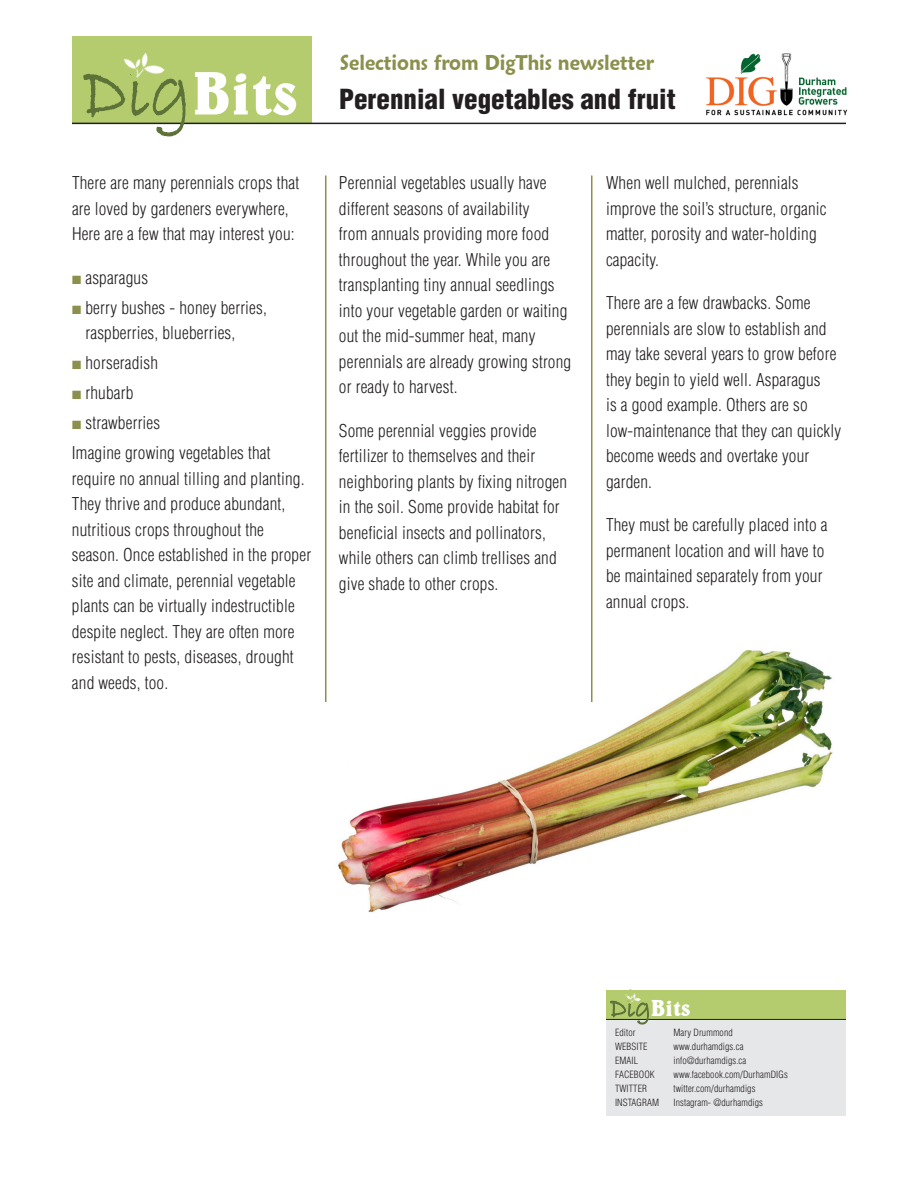
<style>
.page{position:relative;width:918px;height:1188px;background:#fff}
.page>*{position:absolute;margin:0;border:0;box-sizing:border-box;transform-origin:0 0}
.t1{font:700 62.25px "Belwe BT";color:#fff;scale:.9 1}
.t2{font:900 condensed 27px "Helvetica";color:#231f20}
.t3{font:700 23.4px "Belwe BT";color:#fff;scale:.9 1}
.t4{font:600 21px "Maiandra GD";color:#8c904d;scale:.9 1}
.t5{font:300 condensed 17.25px/25.5px "Helvetica";letter-spacing:.01em;color:#231f20}
.t6{font:300 condensed 9.75px "Helvetica";letter-spacing:.01em;color:#231f20}
.s1{font-family:"Bradley Hand ITC";font-weight:400;font-size:78.75px;color:#5d7239}
.s2{color:#8c904d}
.s3{font-family:"Bradley Hand ITC";font-weight:400;font-size:29.55px;color:#5d7239}
</style>
<div class="page">
<img style="left:706px;top:53px;width:142px;height:63px">
<div style="left:72px;top:36px;width:240px;height:86px;background:#b4cc6d"></div>
<hr style="left:72px;top:123px;width:774px;height:1px;background:#231f20">
<svg style="left:82px;top:73px;width:105px;height:64px"></svg>
<img style="left:118px;top:53px;width:47px;height:36px">
<div style="left:606px;top:1020px;width:240px;height:96px;background:#e6e7e9"></div>
<div style="left:606px;top:990px;width:240px;height:29px;background:#b4cc6d"></div>
<hr style="left:606px;top:1019px;width:240px;height:1px;background:#231f20">
<svg style="left:610px;top:1000px;width:39px;height:25px"></svg>
<img style="left:623px;top:989px;width:18px;height:18px">
<img style="left:338px;top:645px;width:495px;height:267px">
<hr style="left:325px;top:176px;width:2px;height:526px;background:#8c904d">
<hr style="left:591px;top:176px;width:1px;height:526px;background:#8c904d">
<h1 class="t1" style="left:83px;top:54px;width:240px"><span class="s1">Dig</span>Bits</h1>
<p class="t4" style="left:340px;top:50px;width:350px">Selections from DigThis newsletter</p>
<h2 class="t2" style="left:339px;top:82px;width:338px">Perennial vegetables and fruit</h2>
<p class="t5" style="left:72px;top:170px;width:229px">There are many perennials crops that are loved by gardeners everywhere,<br>Here are a few that may interest you:</p>
<p class="t5" style="left:72px;top:265px;width:78px"><span class="s2">■</span> asparagus</p>
<p class="t5" style="left:85px;top:295px;width:183px;text-indent:-13px"><span class="s2">■</span> berry bushes - honey berries, raspberries, blueberries,</p>
<p class="t5" style="left:72px;top:350px;width:88px"><span class="s2">■</span> horseradish</p>
<p class="t5" style="left:72px;top:380px;width:63px"><span class="s2">■</span> rhubarb</p>
<p class="t5" style="left:72px;top:408px;width:200px;line-height:30px"><span class="s2">■</span> strawberries<br>Imagine growing vegetables that</p>
<p class="t5" style="left:72px;top:466px;width:241px">require no annual tilling and planting.<br>They thrive and produce abundant, nutritious crops throughout the season. Once established in the proper site and climate, perennial vegetable plants can be virtually indestructible despite neglect. They are often more resistant to pests, diseases, drought and weeds, too.</p>
<p class="t5" style="left:339px;top:170px;width:234px">Perennial vegetables usually have different seasons of availability<br>from annuals providing more food throughout the year. While you are transplanting tiny annual seedlings into your vegetable garden or waiting out the mid-summer heat, many perennials are already growing strong or ready to harvest.</p>
<p class="t5" style="left:339px;top:418px;width:230px">Some perennial veggies provide fertilizer to themselves and their neighboring plants by fixing nitrogen in the soil. Some provide habitat for beneficial insects and pollinators, while others can climb trellises and give shade to other crops.</p>
<p class="t5" style="left:606px;top:170px;width:222px">When well mulched, perennials improve the soil’s structure, organic matter, porosity and water-holding capacity.</p>
<p class="t5" style="left:606px;top:290px;width:237px">There are a few drawbacks. Some perennials are slow to establish and may take several years to grow before they begin to yield well. Asparagus<br>is a good example. Others are so low-maintenance that they can quickly become weeds and overtake your garden.</p>
<p class="t5" style="left:606px;top:512px;width:223px">They must be carefully placed into a permanent location and will have to be maintained separately from your annual crops.</p>
<h3 class="t3" style="left:610px;top:993px;width:91px"><span class="s3">Dig</span>Bits</h3>
<p class="t6" style="left:615px;top:1027px;width:22px">Editor</p>
<p class="t6" style="left:674px;top:1027px;width:61px">Mary Drummond</p>
<p class="t6" style="left:615px;top:1041px;width:34px">WEBSITE</p>
<p class="t6" style="left:674px;top:1041px;width:71px">www.durhamdigs.ca</p>
<p class="t6" style="left:615px;top:1055px;width:25px">EMAIL</p>
<p class="t6" style="left:674px;top:1055px;width:74px">info@durhamdigs.ca</p>
<p class="t6" style="left:615px;top:1069px;width:41px">FACEBOOK</p>
<p class="t6" style="left:674px;top:1069px;width:116px">www.facebook.com/DurhamDIGs</p>
<p class="t6" style="left:615px;top:1083px;width:33px">TWITTER</p>
<p class="t6" style="left:674px;top:1083px;width:84px">twitter.com/durhamdigs</p>
<p class="t6" style="left:615px;top:1097px;width:46px">INSTAGRAM</p>
<p class="t6" style="left:674px;top:1097px;width:91px">Instagram- @durhamdigs</p>
</div>
